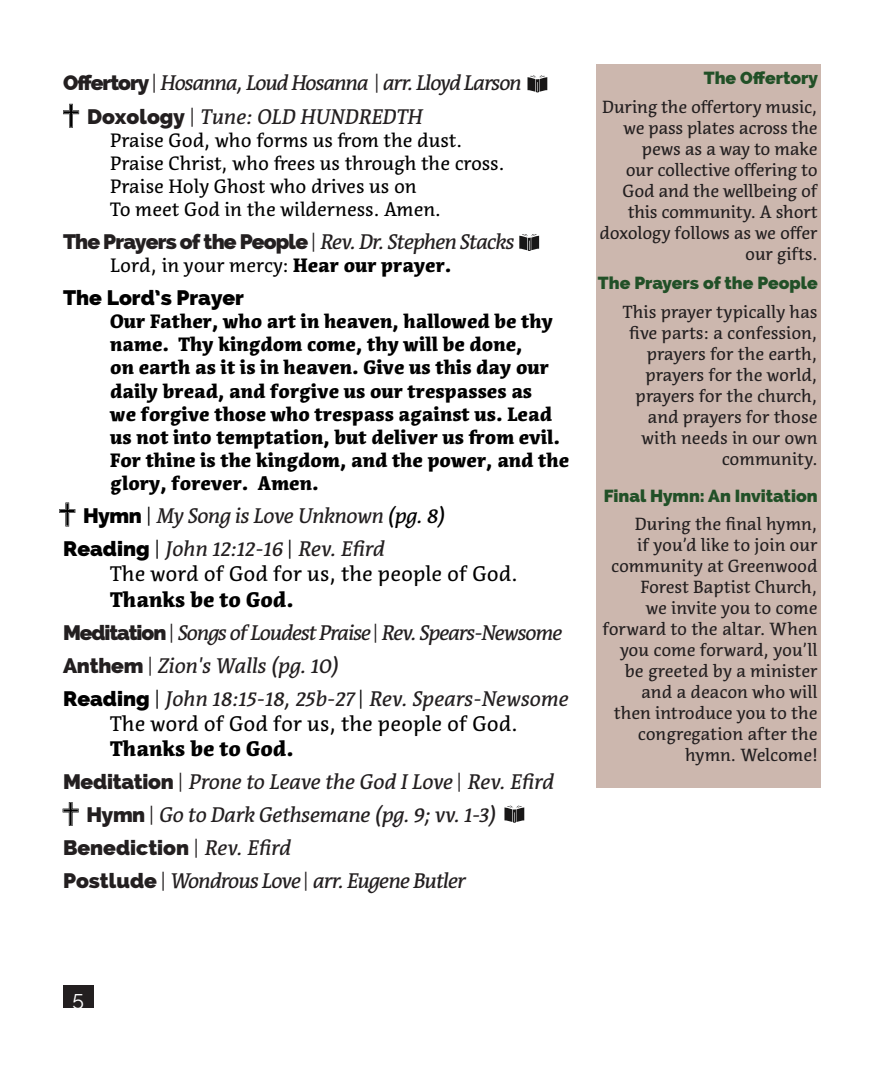
<style>
.page{position:relative;width:882px;height:1071px;background:#fff}
.page>*{position:absolute;margin:0;border:0;box-sizing:border-box;transform-origin:0 0}
.t1{font:italic 21px "Acuta";letter-spacing:-.025em;color:#231f20}
.t2{font:italic 21px "Acuta";color:#231f20}
.t3{font:italic 21px "Acuta";letter-spacing:-.055em;color:#231f20}
.t4{font:21px "Acuta";color:#000}
.t5{font:800 21px "Raleway";letter-spacing:-.04em;color:#231f20}
.t6{font:900 21px "Acuta";color:#000}
.t7{font:800 21px "Raleway";color:#231f20}
.t8{font:800 21px "Raleway";color:#000}
.t9{font:21px "Raleway";color:#fff}
.t10{font:900 19.25px/23.1px "Acuta";color:#000}
.t11{font:19.25px "Acuta";color:#000}
.t12{font:17.5px/21px "Acuta";letter-spacing:-.01em;color:#231f20;text-align:right}
.t13{font:800 17.5px "Raleway";color:#215027}
.s1{font-family:"Raleway";font-weight:800;font-style:normal}
.s2{font-family:"Raleway";font-style:normal}
.s3{font-weight:400}
.s4{font-family:"Acuta";font-weight:400;font-style:italic}
.s5{font-weight:900}
.s6{font-family:"Raleway";font-weight:800;font-style:normal;color:#000}
.s7{font-family:"Raleway";font-style:normal;color:#000}
.s8{color:#000}
</style>
<div class="page">
<div style="left:63px;top:986px;width:30px;height:22px;background:#231f20"></div>
<div style="left:596px;top:64px;width:225px;height:724px;background:#ccb7ae"></div>
<svg style="left:63px;top:802px;width:16px;height:24px"></svg>
<svg style="left:519px;top:234px;width:20px;height:17px"></svg>
<svg style="left:59px;top:503px;width:16px;height:23px"></svg>
<svg style="left:504px;top:806px;width:20px;height:17px"></svg>
<svg style="left:63px;top:104px;width:16px;height:24px"></svg>
<svg style="left:528px;top:75px;width:19px;height:18px"></svg>
<p class="t3" style="left:63px;top:71px;width:459px"><span class="s1">Offertory</span> <span class="s2">|</span> Hosanna, Loud Hosanna <span class="s2">|</span> arr. Lloyd Larson</p>
<p class="t2" style="left:87px;top:104px;width:337px"><span class="s1">Doxology</span> <span class="s2">|</span> Tune: OLD HUNDREDTH</p>
<p class="t11" style="left:110px;top:128px;width:353px">Praise God, who forms us from the dust.</p>
<p class="t11" style="left:110px;top:152px;width:396px">Praise Christ, who frees us through the cross.</p>
<p class="t11" style="left:110px;top:175px;width:308px">Praise Holy Ghost who drives us on</p>
<p class="t11" style="left:110px;top:198px;width:332px">To meet God in the wilderness. Amen.</p>
<p class="t5" style="left:63px;top:229px;width:452px">The Prayers of the People <span class="s3">|</span> <span class="s4">Rev. Dr. Stephen Stacks</span></p>
<p class="t11" style="left:110px;top:254px;width:343px">Lord, in your mercy: <span class="s5">Hear our prayer.</span></p>
<p class="t8" style="left:63px;top:286px;width:183px">The Lord’s Prayer</p>
<p class="t10" style="left:110px;top:310px;width:460px">Our Father, who art in heaven, hallowed be thy name. Thy kingdom come, thy will be done,<br>on earth as it is in heaven. Give us this day our daily bread, and forgive us our trespasses as<br>we forgive those who trespass against us. Lead us not into temptation, but deliver us from evil.<br>For thine is the kingdom, and the power, and the glory, forever. Amen.</p>
<p class="t1" style="left:83px;top:503px;width:363px"><span class="s6">Hymn</span> <span class="s7">|</span> My Song is Love Unknown <span class="s8">(pg. 8)</span></p>
<p class="t2" style="left:63px;top:536px;width:323px"><span class="s6">Reading</span> <span class="s7">|</span> John 12:12-16 <span class="s7">|</span> Rev. Efird</p>
<p class="t4" style="left:110px;top:561px;width:409px">The word of God for us, the people of God.</p>
<p class="t6" style="left:110px;top:586px;width:185px">Thanks be to God.</p>
<p class="t3" style="left:63px;top:620px;width:500px"><span class="s1">Meditation</span> <span class="s2">|</span> Songs of Loudest Praise <span class="s2">|</span> Rev. Spears-Newsome</p>
<p class="t1" style="left:63px;top:653px;width:277px"><span class="s1">Anthem</span> <span class="s2">|</span> Zion's Walls (pg. 10)</p>
<p class="t2" style="left:63px;top:686px;width:507px"><span class="s6">Reading</span> <span class="s7">|</span> John 18:15-18, 25b-27 <span class="s7">|</span> Rev. Spears-Newsome</p>
<p class="t4" style="left:110px;top:711px;width:409px">The word of God for us, the people of God.</p>
<p class="t6" style="left:110px;top:736px;width:185px">Thanks be to God.</p>
<p class="t1" style="left:63px;top:769px;width:492px"><span class="s1">Meditation</span> <span class="s2">|</span> Prone to Leave the God I Love <span class="s2">|</span> Rev. Efird</p>
<p class="t1" style="left:87px;top:802px;width:411px"><span class="s1">Hymn</span> <span class="s2">|</span> Go to Dark Gethsemane (pg. 9; vv. 1-3)</p>
<p class="t7" style="left:63px;top:836px;width:229px">Benediction <span class="s3">|</span> <span class="s4">Rev. Efird</span></p>
<p class="t1" style="left:63px;top:869px;width:404px"><span class="s1">Postlude</span> <span class="s2">|</span> Wondrous Love <span class="s2">|</span> arr. Eugene Butler</p>
<p class="t13" style="left:704px;top:68px;width:116px">The Offertory</p>
<p class="t12" style="left:600px;top:97px;width:220px">During the offertory music, we pass plates across the pews as a way to make<br>our collective offering to<br>God and the wellbeing of this community. A short doxology follows as we offer our gifts.</p>
<p class="t13" style="left:598px;top:273px;width:221px">The Prayers of the People</p>
<p class="t12" style="left:623px;top:301px;width:196px">This prayer typically has five parts: a confession, prayers for the earth, prayers for the world, prayers for the church, and prayers for those with needs in our own community.</p>
<p class="t13" style="left:604px;top:485px;width:215px">Final Hymn: An Invitation</p>
<p class="t12" style="left:603px;top:514px;width:217px">During the final hymn,<br>if you’d like to join our community at Greenwood<br>Forest Baptist Church,<br>we invite you to come forward to the altar. When you come forward, you’ll be greeted by a minister and a deacon who will then introduce you to the congregation after the hymn. Welcome!</p>
<p class="t9" style="left:72px;top:986px;width:13px">5</p>
</div>
